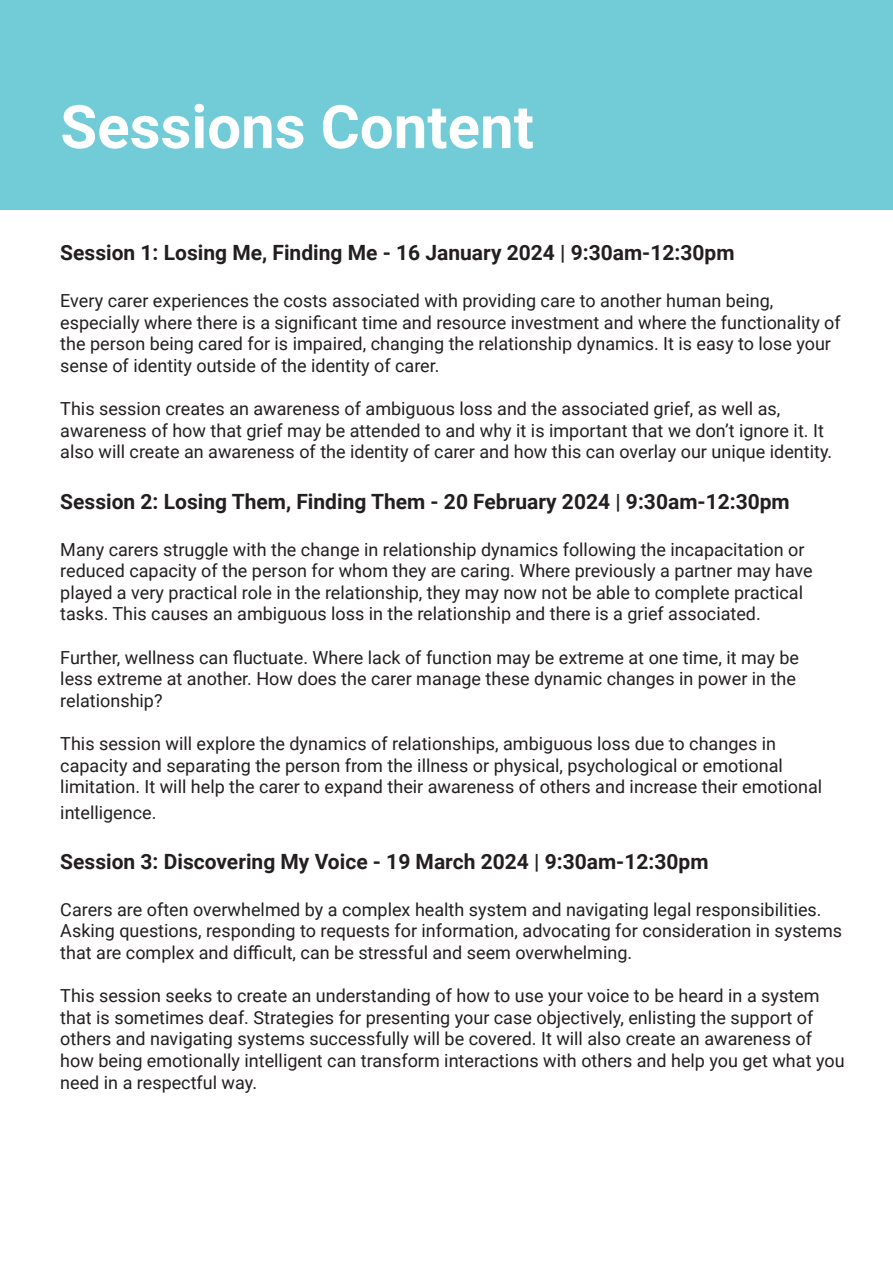
<style>
.page{position:relative;width:893px;height:1263px;background:#fff}
.page>*{position:absolute;margin:0;border:0;box-sizing:border-box;transform-origin:0 0}
.t1{font:700 60px "Roboto";color:#fff}
.t2{font:700 21px "Roboto";color:#231f20}
.t3{font:18px/21.6px "Roboto";color:#231f20}
</style>
<div class="page">
<div style="left:0;top:0;width:893px;height:210px;background:#72ccd7"></div>
<p class="t1" style="left:60px;top:85px;width:475px">Sessions Content</p>
<p class="t2" style="left:60px;top:238px;width:676px">Session 1: Losing Me, Finding Me - 16 January 2024 | 9:30am-12:30pm</p>
<p class="t3" style="left:60px;top:289px;width:782px">Every carer experiences the costs associated with providing care to another human being, especially where there is a significant time and resource investment and where the functionality of the person being cared for is impaired, changing the relationship dynamics. It is easy to lose your sense of identity outside of the identity of carer.</p>
<p class="t3" style="left:60px;top:397px;width:773px">This session creates an awareness of ambiguous loss and the associated grief, as well as, awareness of how that grief may be attended to and why it is important that we don’t ignore it. It also will create an awareness of the identity of carer and how this can overlay our unique identity.</p>
<p class="t2" style="left:60px;top:487px;width:731px">Session 2: Losing Them, Finding Them - 20 February 2024 | 9:30am-12:30pm</p>
<p class="t3" style="left:60px;top:538px;width:754px">Many carers struggle with the change in relationship dynamics following the incapacitation or reduced capacity of the person for whom they are caring. Where previously a partner may have played a very practical role in the relationship, they may now not be able to complete practical tasks. This causes an ambiguous loss in the relationship and there is a grief associated.</p>
<p class="t3" style="left:60px;top:646px;width:740px">Further, wellness can fluctuate. Where lack of function may be extreme at one time, it may be less extreme at another. How does the carer manage these dynamic changes in power in the relationship?</p>
<p class="t3" style="left:60px;top:732px;width:763px">This session will explore the dynamics of relationships, ambiguous loss due to changes in capacity and separating the person from the illness or physical, psychological or emotional limitation. It will help the carer to expand their awareness of others and increase their emotional</p>
<p class="t3" style="left:60px;top:801px;width:98px">intelligence.</p>
<p class="t2" style="left:60px;top:847px;width:650px">Session 3: Discovering My Voice - 19 March 2024 | 9:30am-12:30pm</p>
<p class="t3" style="left:60px;top:898px;width:783px">Carers are often overwhelmed by a complex health system and navigating legal responsibilities.<br>Asking questions, responding to requests for information, advocating for consideration in systems that are complex and difficult, can be stressful and seem overwhelming.</p>
<p class="t3" style="left:60px;top:984px;width:786px">This session seeks to create an understanding of how to use your voice to be heard in a system that is sometimes deaf. Strategies for presenting your case objectively, enlisting the support of others and navigating systems successfully will be covered. It will also create an awareness of how being emotionally intelligent can transform interactions with others and help you get what you need in a respectful way.</p>
</div>
